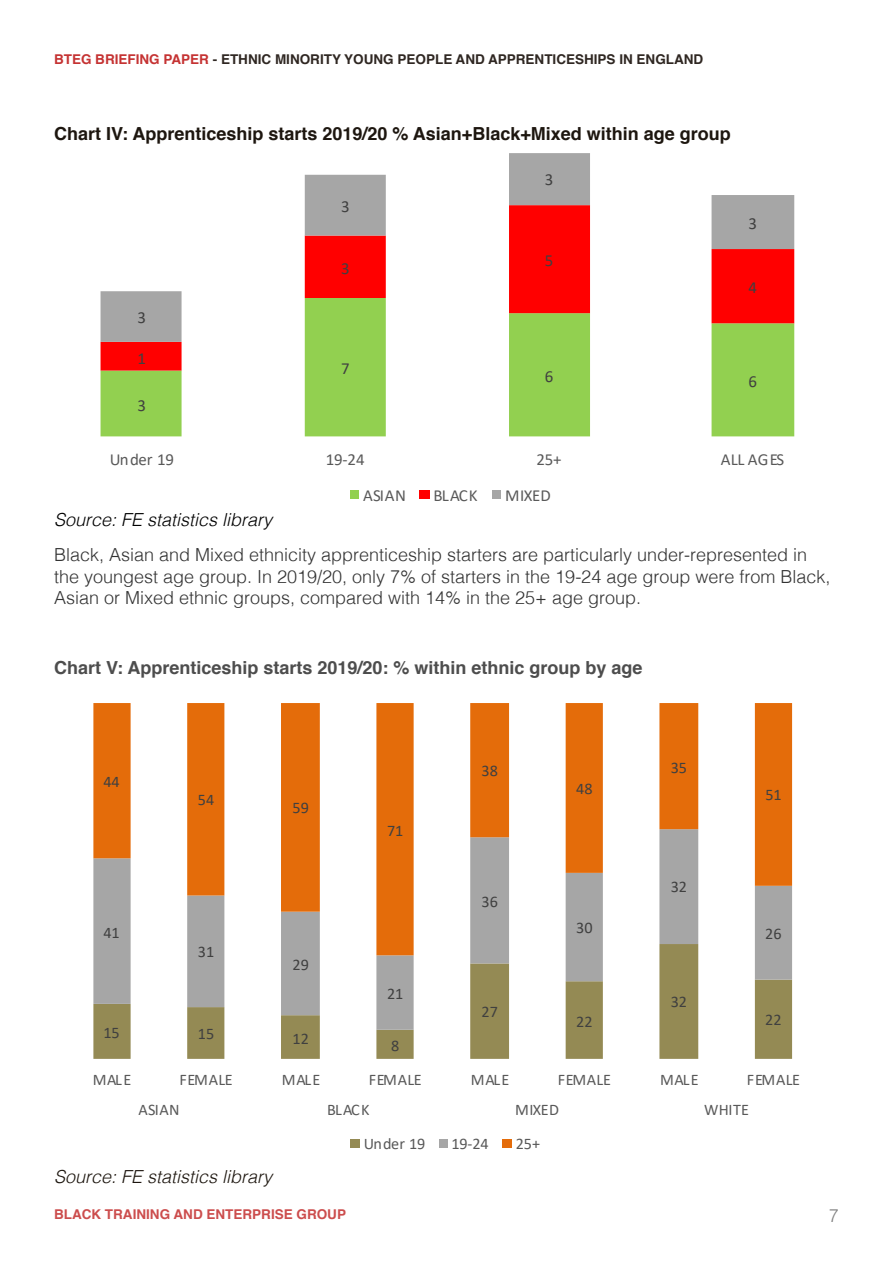
<style>
.page{position:relative;width:893px;height:1263px;background:#fff}
.page>*{position:absolute;margin:0;border:0;box-sizing:border-box;transform-origin:0 0}
.t1{font:300 18px/21.6px "Helvetica";color:#333}
.t2{font:700 18px "Helvetica";color:#1d160f}
.t3{font:700 18px "Helvetica";color:#4d4d4d}
.t4{font:italic 300 18px "Helvetica";color:#000}
.t5{font:italic 300 18px "Helvetica";color:#1d160f}
.t6{font:300 18px "Helvetica";color:#808080}
.t7{font:16.95px "Calibri";letter-spacing:-.005em;color:#595959}
.t8{font:16.95px "Calibri";color:#404040}
.t9{font:16.2px "Calibri";letter-spacing:.015em;color:#595959}
.t10{font:16.2px "Calibri";color:#404040}
.t11{font:700 13.5px "Helvetica";color:#2f2722}
.t12{font:700 13.5px "Helvetica";color:#cc4d4d}
.s1{color:#c53333}
</style>
<div class="page">
<svg style="left:101px;top:371px;width:693px;height:65px"></svg>
<svg style="left:101px;top:342px;width:693px;height:29px"></svg>
<svg style="left:101px;top:153px;width:693px;height:189px"></svg>
<div style="left:350px;top:490px;width:9px;height:9px;background:#92d050"></div>
<div style="left:420px;top:490px;width:10px;height:9px;background:#f00"></div>
<div style="left:492px;top:490px;width:9px;height:9px;background:#a6a6a6"></div>
<svg style="left:93px;top:1030px;width:699px;height:29px"></svg>
<svg style="left:93px;top:955px;width:699px;height:75px"></svg>
<svg style="left:93px;top:703px;width:699px;height:252px"></svg>
<div style="left:351px;top:1140px;width:9px;height:8px;background:#948a54"></div>
<div style="left:439px;top:1140px;width:9px;height:8px;background:#a6a6a6"></div>
<div style="left:503px;top:1140px;width:9px;height:8px;background:#e46c0a"></div>
<p class="t11" style="left:54px;top:48px;width:651px"><span class="s1">BTEG BRIEFING PAPER</span> - ETHNIC MINORITY YOUNG PEOPLE AND APPRENTICESHIPS IN ENGLAND</p>
<p class="t2" style="left:54px;top:119px;width:678px">Chart IV: Apprenticeship starts 2019/20 % Asian+Black+Mixed within age group</p>
<p class="t8" style="left:137px;top:306px;width:10px">3</p>
<p class="t8" style="left:137px;top:346px;width:10px">1</p>
<p class="t8" style="left:137px;top:394px;width:10px">3</p>
<p class="t8" style="left:341px;top:194px;width:10px">3</p>
<p class="t8" style="left:341px;top:257px;width:10px">3</p>
<p class="t8" style="left:341px;top:357px;width:10px">7</p>
<p class="t8" style="left:545px;top:167px;width:10px">3</p>
<p class="t8" style="left:545px;top:248px;width:10px">5</p>
<p class="t8" style="left:748px;top:211px;width:10px">3</p>
<p class="t8" style="left:748px;top:276px;width:10px">4</p>
<p class="t8" style="left:545px;top:365px;width:10px">6</p>
<p class="t8" style="left:748px;top:370px;width:10px">6</p>
<p class="t7" style="left:110px;top:448px;width:66px">Under 19</p>
<p class="t7" style="left:326px;top:448px;width:40px">19-24</p>
<p class="t7" style="left:536px;top:448px;width:27px">25+</p>
<p class="t7" style="left:721px;top:448px;width:65px">ALL AGES</p>
<p class="t7" style="left:363px;top:483px;width:44px">ASIAN</p>
<p class="t7" style="left:433px;top:483px;width:46px">BLACK</p>
<p class="t7" style="left:505px;top:483px;width:47px">MIXED</p>
<p class="t4" style="left:54px;top:504px;width:220px">Source: FE statistics library</p>
<p class="t1" style="left:54px;top:543px;width:778px">Black, Asian and Mixed ethnicity apprenticeship starters are particularly under-represented in the youngest age group. In 2019/20, only 7% of starters in the 19-24 age group were from Black,<br>Asian or Mixed ethnic groups, compared with 14% in the 25+ age group.</p>
<p class="t3" style="left:54px;top:653px;width:590px">Chart V: Apprenticeship starts 2019/20: % within ethnic group by age</p>
<p class="t10" style="left:103px;top:770px;width:18px">44</p>
<p class="t10" style="left:103px;top:921px;width:18px">41</p>
<p class="t10" style="left:198px;top:788px;width:18px">54</p>
<p class="t10" style="left:198px;top:940px;width:18px">31</p>
<p class="t10" style="left:292px;top:796px;width:18px">59</p>
<p class="t10" style="left:292px;top:953px;width:18px">29</p>
<p class="t10" style="left:103px;top:1021px;width:18px">15</p>
<p class="t10" style="left:198px;top:1023px;width:18px">15</p>
<p class="t10" style="left:292px;top:1028px;width:18px">12</p>
<p class="t10" style="left:387px;top:819px;width:18px">71</p>
<p class="t10" style="left:387px;top:982px;width:18px">21</p>
<p class="t10" style="left:391px;top:1034px;width:10px">8</p>
<p class="t10" style="left:482px;top:759px;width:18px">38</p>
<p class="t10" style="left:482px;top:890px;width:18px">36</p>
<p class="t10" style="left:482px;top:1000px;width:18px">27</p>
<p class="t10" style="left:576px;top:777px;width:18px">48</p>
<p class="t10" style="left:576px;top:916px;width:18px">30</p>
<p class="t10" style="left:576px;top:1010px;width:18px">22</p>
<p class="t10" style="left:671px;top:756px;width:18px">35</p>
<p class="t10" style="left:671px;top:876px;width:18px">32</p>
<p class="t10" style="left:671px;top:990px;width:18px">32</p>
<p class="t10" style="left:765px;top:783px;width:18px">51</p>
<p class="t10" style="left:765px;top:922px;width:18px">26</p>
<p class="t10" style="left:765px;top:1008px;width:18px">22</p>
<p class="t9" style="left:93px;top:1068px;width:40px">MALE</p>
<p class="t9" style="left:180px;top:1068px;width:55px">FEMALE</p>
<p class="t9" style="left:282px;top:1068px;width:40px">MALE</p>
<p class="t9" style="left:369px;top:1068px;width:55px">FEMALE</p>
<p class="t9" style="left:471px;top:1068px;width:40px">MALE</p>
<p class="t9" style="left:558px;top:1068px;width:55px">FEMALE</p>
<p class="t9" style="left:660px;top:1068px;width:40px">MALE</p>
<p class="t9" style="left:747px;top:1068px;width:55px">FEMALE</p>
<p class="t9" style="left:139px;top:1099px;width:43px">ASIAN</p>
<p class="t9" style="left:327px;top:1099px;width:44px">BLACK</p>
<p class="t9" style="left:515px;top:1099px;width:45px">MIXED</p>
<p class="t9" style="left:704px;top:1099px;width:47px">WHITE</p>
<p class="t9" style="left:364px;top:1133px;width:63px">Under 19</p>
<p class="t9" style="left:451px;top:1133px;width:39px">19-24</p>
<p class="t9" style="left:516px;top:1133px;width:26px">25+</p>
<p class="t5" style="left:54px;top:1161px;width:220px">Source: FE statistics library</p>
<p class="t12" style="left:54px;top:1203px;width:294px">BLACK TRAINING AND ENTERPRISE GROUP</p>
<p class="t6" style="left:829px;top:1200px;width:12px">7</p>
</div>
